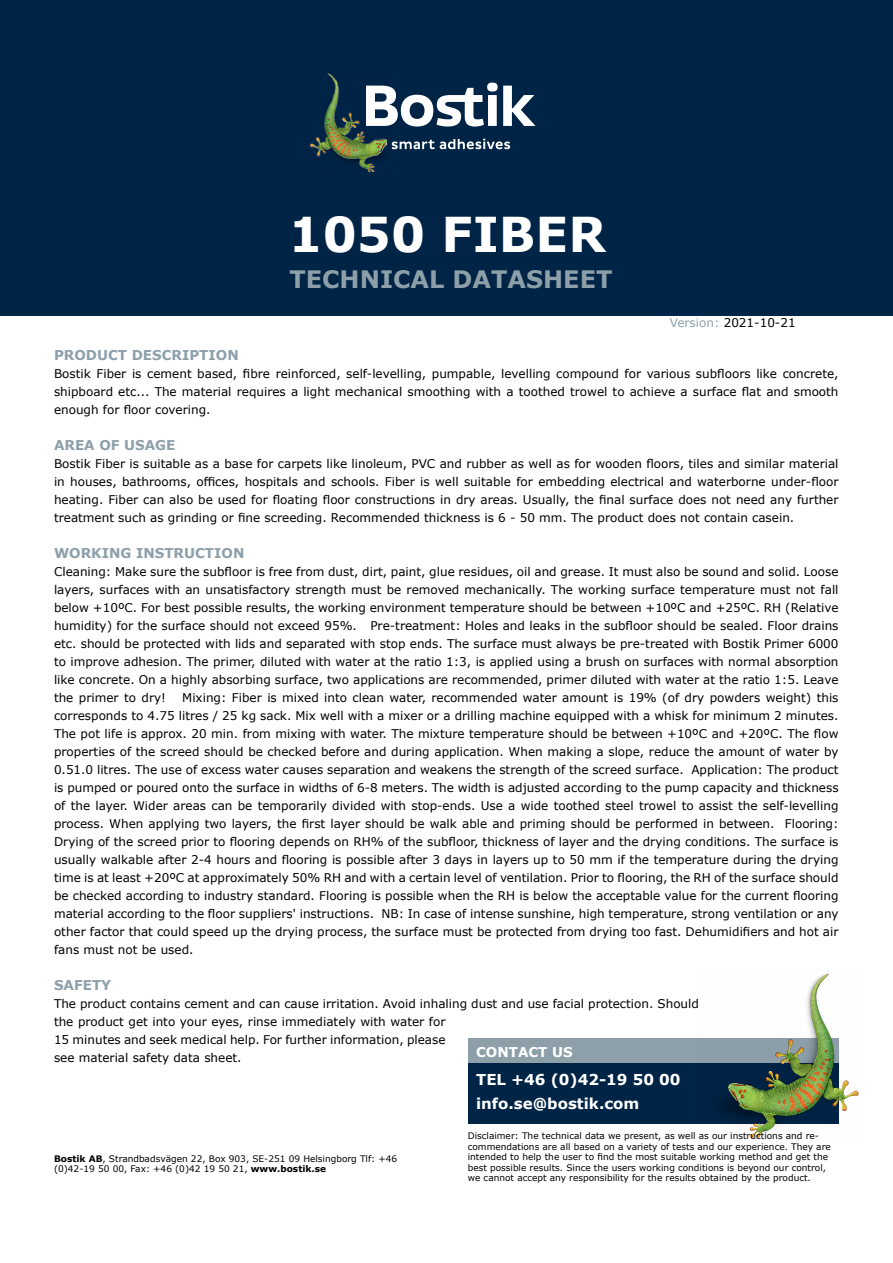
<style>
.page{position:relative;width:893px;height:1263px;background:#fff}
.page>*{position:absolute;margin:0;border:0;box-sizing:border-box;transform-origin:0 0}
.t1{font:700 48px "Verdana";color:#fff}
.t2{font:700 24px "Verdana";color:#8da0aa}
.t3{font:700 15px/24px "Verdana";color:#fff}
.t4{font:700 13.5px "Verdana";color:#8da0aa}
.t5{font:700 13.5px "Verdana";color:#fff}
.t6{font:12px/18px "Verdana";color:#000;text-align:justify}
.t7{font:9px/10.5px "Verdana";color:#000}
.s1{color:#8da0aa}
.s2{font-weight:700}
</style>
<div class="page">
<div style="left:0;top:0;width:893px;height:316px;background:#002446"></div>
<img style="left:311px;top:73px;width:75px;height:98px">
<svg style="left:392px;top:139px;width:118px;height:10px"></svg>
<svg style="left:366px;top:83px;width:170px;height:44px"></svg>
<div style="left:469px;top:1038px;width:370px;height:26px;background:#8da0aa"></div>
<div style="left:469px;top:1063px;width:370px;height:61px;background:#002446"></div>
<img style="left:719px;top:973px;width:140px;height:165px">
<h1 class="t1" style="left:289px;top:201px;width:319px">1050 FIBER</h1>
<h2 class="t2" style="left:289px;top:262px;width:324px">TECHNICAL DATASHEET</h2>
<p class="t6" style="left:670px;top:313px;width:127px"><span class="s1">Version:</span> 2021-10-21</p>
<p class="t4" style="left:54px;top:346px;width:186px">PRODUCT DESCRIPTION</p>
<p class="t6" style="left:54px;top:365px;width:786px">Bostik Fiber is cement based, fibre reinforced, self-levelling, pumpable, levelling compound for various subfloors like concrete, shipboard etc... The material requires a light mechanical smoothing with a toothed trowel to achieve a surface flat and smooth enough for floor covering.</p>
<p class="t4" style="left:54px;top:436px;width:123px">AREA OF USAGE</p>
<p class="t6" style="left:54px;top:455px;width:786px">Bostik Fiber is suitable as a base for carpets like linoleum, PVC and rubber as well as for wooden floors, tiles and similar material in houses, bathrooms, offices, hospitals and schools. Fiber is well suitable for embedding electrical and waterborne under-floor heating. Fiber can also be used for floating floor constructions in dry areas. Usually, the final surface does not need any further treatment such as grinding or fine screeding. Recommended thickness is 6 - 50 mm. The product does not contain casein.</p>
<p class="t4" style="left:54px;top:544px;width:192px">WORKING INSTRUCTION</p>
<p class="t6" style="left:54px;top:563px;width:786px">Cleaning: Make sure the subfloor is free from dust, dirt, paint, glue residues, oil and grease. It must also be sound and solid. Loose layers, surfaces with an unsatisfactory strength must be removed mechanically. The working surface temperature must not fall below +10ºC. For best possible results, the working environment temperature should be between +10ºC and +25ºC. RH (Relative humidity) for the surface should not exceed 95%. Pre-treatment: Holes and leaks in the subfloor should be sealed. Floor drains etc. should be protected with lids and separated with stop ends. The surface must always be pre-treated with Bostik Primer 6000 to improve adhesion. The primer, diluted with water at the ratio 1:3, is applied using a brush on surfaces with normal absorption like concrete. On a highly absorbing surface, two applications are recommended, primer diluted with water at the ratio 1:5. Leave the primer to dry!</p>
<p class="t6" style="left:54px;top:689px;width:786px;text-indent:128px">Mixing: Fiber is mixed into clean water, recommended water amount is 19% (of dry powders weight) this corresponds to 4.75 litres / 25 kg sack. Mix well with a mixer or a drilling machine equipped with a whisk for minimum 2 minutes.<br>The pot life is approx. 20 min. from mixing with water. The mixture temperature should be between +10ºC and +20ºC. The flow properties of the screed should be checked before and during application. When making a slope, reduce the amount of water by 0.51.0 litres. The use of excess water causes separation and weakens the strength of the screed surface. Application: The product is pumped or poured onto the surface in widths of 6-8 meters. The width is adjusted according to the pump capacity and thickness of the layer. Wider areas can be temporarily divided with stop-ends. Use a wide toothed steel trowel to assist the self-levelling process. When applying two layers, the first layer should be walk able and priming should be performed in between. Flooring:<br>Drying of the screed prior to flooring depends on RH% of the subfloor, thickness of layer and the drying conditions. The surface is usually walkable after 2-4 hours and flooring is possible after 3 days in layers up to 50 mm if the temperature during the drying time is at least +20ºC at approximately 50% RH and with a certain level of ventilation. Prior to flooring, the RH of the surface should be checked according to industry standard. Flooring is possible when the RH is below the acceptable value for the current flooring material according to the floor suppliers' instructions. NB: In case of intense sunshine, high temperature, strong ventilation or any other factor that could speed up the drying process, the surface must be protected from drying too fast. Dehumidifiers and hot air fans must not be used.</p>
<p class="t4" style="left:54px;top:976px;width:59px">SAFETY</p>
<p class="t6" style="left:54px;top:995px;width:646px;text-align:left">The product contains cement and can cause irritation. Avoid inhaling dust and use facial protection. Should the product get into your eyes, rinse immediately with water for<br>15 minutes and seek medical help. For further information, please<br>see material safety data sheet.</p>
<p class="t5" style="left:476px;top:1042px;width:98px">CONTACT US</p>
<p class="t3" style="left:476px;top:1067px;width:206px">TEL +46 (0)42-19 50 00 info.se@bostik.com</p>
<p class="t7" style="left:54px;top:1153px;width:345px"><span class="s2">Bostik AB</span>, Strandbadsvägen 22, Box 903, SE-251 09 Helsingborg Tlf: +46 (0)42-19 50 00, Fax: +46 (0)42 19 50 21, <span class="s2">www.bostik.se</span></p>
<p class="t7" style="left:468px;top:1130px;width:365px">Disclaimer: The technical data we present, as well as our instructions and re&shy;commendations are all based on a variety of tests and our experience. They are intended to help the user to find the most suitable working method and get the best possible results. Since the users working conditions is beyond our control, we cannot accept any responsibility for the results obtained by the product.</p>
</div>
